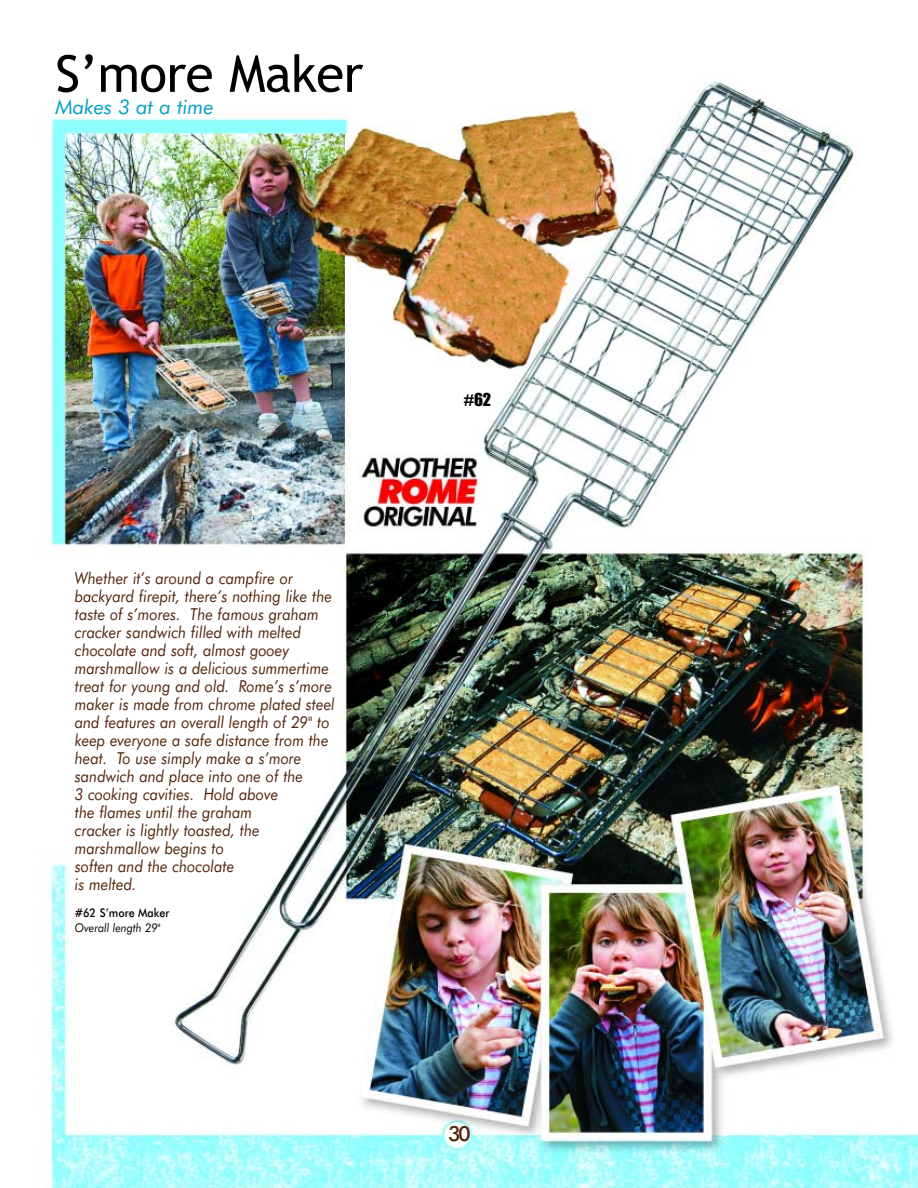
<style>
.page{position:relative;width:918px;height:1188px;background:#fff}
.page>*{position:absolute;margin:0;border:0;box-sizing:border-box;transform-origin:0 0}
.t1{font:51px "Trebuchet MS";letter-spacing:-.01em;color:#000}
.t2{font:500 21px "Futura BT";color:#53240a}
.t3{font:italic 20.25px "Futura BT";letter-spacing:-.005em;color:#02a0c6}
.t4{font:italic 16.5px/18px "Futura BT";color:#53240a;scale:.9 1}
.t5{font:16.5px "Impact";color:#000}
.t6{font:italic 12px "Futura BT";color:#000;scale:.9 1}
.t7{font:500 12px "Futura BT";color:#000;scale:.9 1}
</style>
<div class="page">
<img style="left:49px;top:81px;width:869px;height:1107px">
<h1 class="t1" style="left:56px;top:54px;width:309px">S’more Maker</h1>
<p class="t3" style="left:56px;top:99px;width:160px">Makes 3 at a time</p>
<p class="t4" style="left:75px;top:570px;width:290px">Whether it’s around a campfire or backyard firepit, there’s nothing like the taste of s’mores. The famous graham cracker sandwich filled with melted chocolate and soft, almost gooey marshmallow is a delicious summertime treat for young and old. Rome’s s’more maker is made from chrome plated steel and features an overall length of 29" to keep everyone a safe distance from the heat. To use simply make a s’more sandwich and place into one of the<br>3 cooking cavities. Hold above<br>the flames until the graham<br>cracker is lightly toasted, the marshmallow begins to<br>soften and the chocolate<br>is melted.</p>
<p class="t7" style="left:75px;top:908px;width:107px">#62 S’more Maker</p>
<p class="t6" style="left:75px;top:923px;width:97px">Overall length 29"</p>
<p class="t5" style="left:464px;top:394px;width:29px">#62</p>
<p class="t2" style="left:448px;top:1125px;width:24px">30</p>
</div>
